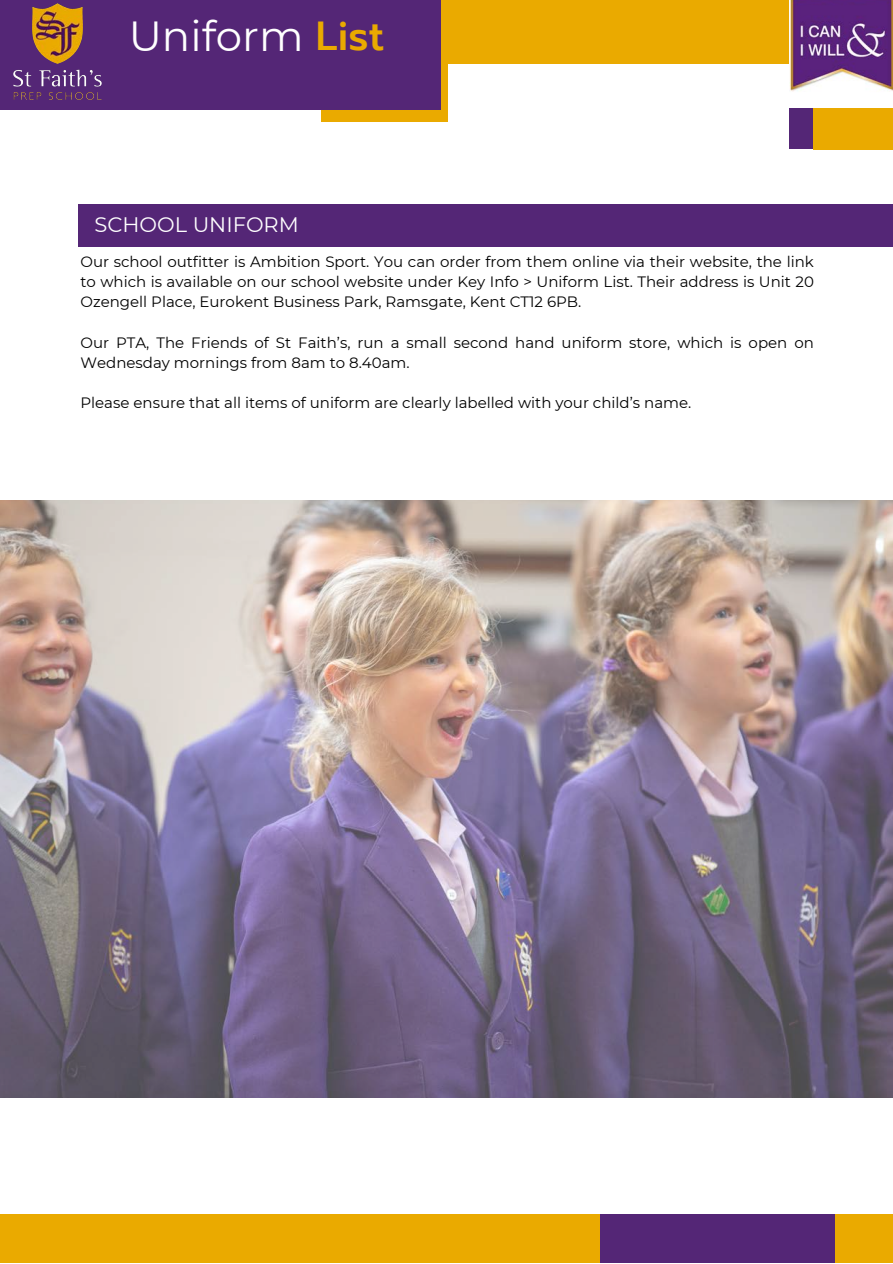
<style>
.page{position:relative;width:893px;height:1264px;background:#fff}
.page>*{position:absolute;margin:0;border:0;box-sizing:border-box;transform-origin:0 0}
.t1{font:42px "Montserrat";color:#fff}
.t2{font:21px "Montserrat";color:#fff}
.t3{font:15px/20.2px "Montserrat";color:#000;text-align:justify}
.s1{font-family:"Prompt";font-weight:500;font-size:40.5px;color:#eaaa00}
</style>
<div class="page">
<div style="left:0;top:1213px;width:892px;height:49px;background:#eaaa00"></div>
<div style="left:600px;top:1214px;width:235px;height:48px;background:#542676"></div>
<div style="left:433px;top:0;width:459px;height:63px;background:#eaaa00"></div>
<div style="left:321px;top:0;width:127px;height:122px;background:#eaaa00"></div>
<div style="left:789px;top:108px;width:28px;height:41px;background:#542676"></div>
<div style="left:813px;top:108px;width:79px;height:41px;background:#eaaa00"></div>
<img style="left:789px;top:0;width:103px;height:91px">
<div style="left:78px;top:204px;width:814px;height:43px;background:#542676"></div>
<img style="left:0;top:500px;width:892px;height:597px">
<div style="left:0;top:0;width:440px;height:109px;background:#542676"></div>
<img style="left:13px;top:3px;width:89px;height:97px">
<p class="t1" style="left:129px;top:10px;width:257px">Uniform <span class="s1">List</span></p>
<p class="t2" style="left:94px;top:212px;width:206px">SCHOOL UNIFORM</p>
<p class="t3" style="left:80px;top:251px;width:735px">Our school outfitter is Ambition Sport. You can order from them online via their website, the link to which is available on our school website under Key Info &gt; Uniform List. Their address is Unit 20<br>Ozengell Place, Eurokent Business Park, Ramsgate, Kent CT12 6PB.</p>
<p class="t3" style="left:80px;top:332px;width:735px">Our PTA, The Friends of St Faith’s, run a small second hand uniform store, which is open on<br>Wednesday mornings from 8am to 8.40am.</p>
<p class="t3" style="left:80px;top:393px;width:612px">Please ensure that all items of uniform are clearly labelled with your child’s name.</p>
</div>
